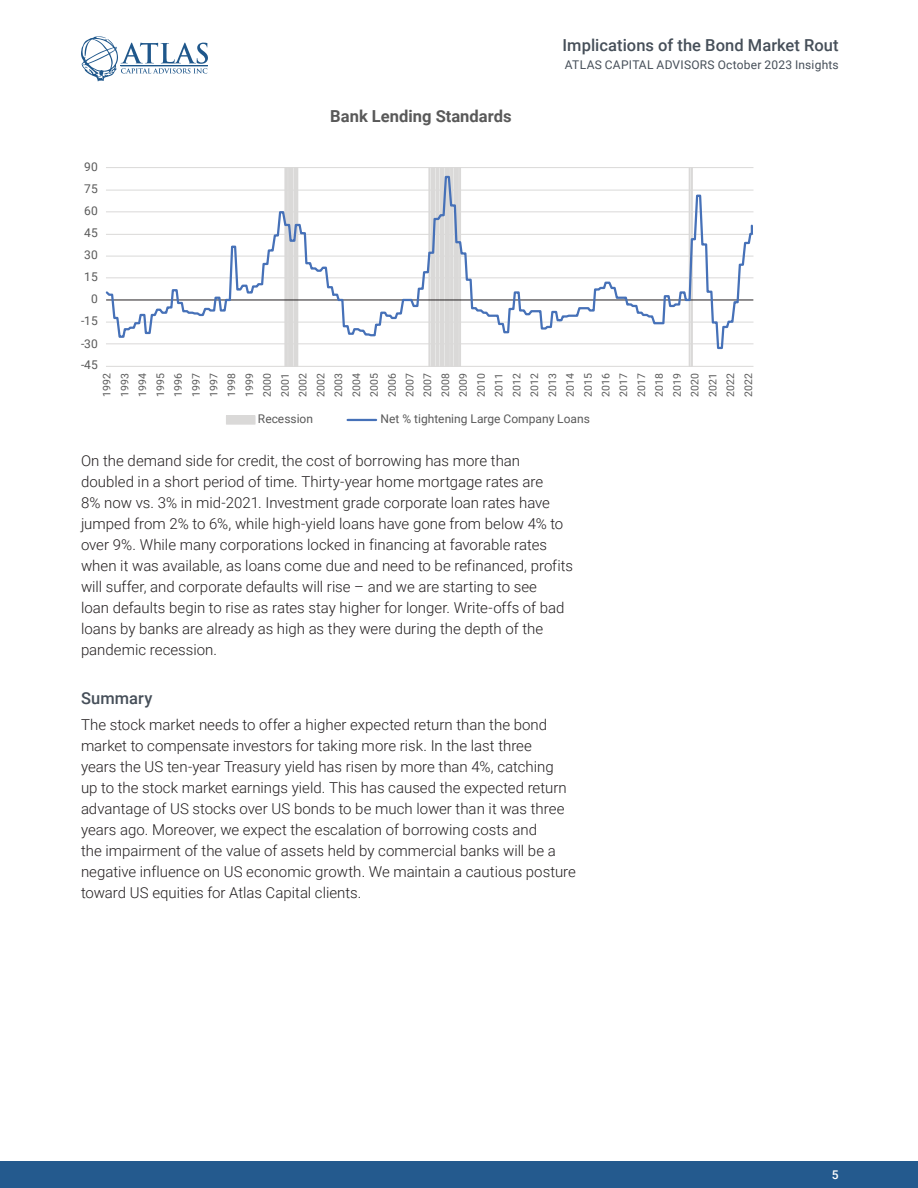
<style>
.page{position:relative;width:918px;height:1188px;background:#fff}
.page>*{position:absolute;margin:0;border:0;box-sizing:border-box;transform-origin:0 0}
.t1{font:500 16.5px "Roboto";letter-spacing:.005em;color:#464f59}
.t2{font:700 16.5px "Roboto";color:#595959}
.t3{font:300 15px/21px "Roboto";color:#231f20}
.t4{font:12px "Roboto";color:#595959}
.t5{font:12px "Roboto";letter-spacing:.02em;color:#464f59}
.t6{font:500 12px "Roboto";color:#fff}
.t7{font:10.5px/17.9px "Roboto";color:#595959;text-align:justify}
</style>
<div class="page">
<svg style="left:81px;top:36px;width:127px;height:45px"></svg>
<div style="left:0;top:1161px;width:918px;height:27px;background:#245a8e"></div>
<hr style="left:106px;top:366px;width:647px;height:1px;background:#dad9d8">
<hr style="left:106px;top:167px;width:647px;height:1px;background:#dad9d8">
<div style="left:284px;top:167px;width:2px;height:200px;border:1px solid #dad9d8"></div>
<div style="left:286px;top:167px;width:2px;height:200px;border:1px solid #dad9d8"></div>
<div style="left:288px;top:167px;width:2px;height:200px;border:1px solid #dad9d8"></div>
<div style="left:290px;top:167px;width:2px;height:200px;border:1px solid #dad9d8"></div>
<div style="left:291px;top:167px;width:2px;height:200px;border:1px solid #dad9d8"></div>
<div style="left:293px;top:167px;width:2px;height:200px;border:1px solid #dad9d8"></div>
<div style="left:295px;top:167px;width:2px;height:200px;border:1px solid #dad9d8"></div>
<div style="left:296px;top:167px;width:2px;height:200px;border:1px solid #dad9d8"></div>
<div style="left:428px;top:167px;width:2px;height:200px;border:1px solid #dad9d8"></div>
<div style="left:431px;top:167px;width:2px;height:200px;border:1px solid #dad9d8"></div>
<div style="left:432px;top:167px;width:2px;height:200px;border:1px solid #dad9d8"></div>
<div style="left:434px;top:167px;width:2px;height:200px;border:1px solid #dad9d8"></div>
<div style="left:436px;top:167px;width:2px;height:200px;border:1px solid #dad9d8"></div>
<div style="left:437px;top:167px;width:2px;height:200px;border:1px solid #dad9d8"></div>
<div style="left:440px;top:167px;width:2px;height:200px;border:1px solid #dad9d8"></div>
<div style="left:441px;top:167px;width:2px;height:200px;border:1px solid #dad9d8"></div>
<div style="left:443px;top:167px;width:2px;height:200px;border:1px solid #dad9d8"></div>
<div style="left:445px;top:167px;width:2px;height:200px;border:1px solid #dad9d8"></div>
<div style="left:446px;top:167px;width:2px;height:200px;border:1px solid #dad9d8"></div>
<div style="left:448px;top:167px;width:2px;height:200px;border:1px solid #dad9d8"></div>
<div style="left:450px;top:167px;width:2px;height:200px;border:1px solid #dad9d8"></div>
<div style="left:452px;top:167px;width:2px;height:200px;border:1px solid #dad9d8"></div>
<div style="left:454px;top:167px;width:2px;height:200px;border:1px solid #dad9d8"></div>
<div style="left:455px;top:167px;width:2px;height:200px;border:1px solid #dad9d8"></div>
<div style="left:457px;top:167px;width:2px;height:200px;border:1px solid #dad9d8"></div>
<div style="left:459px;top:167px;width:2px;height:200px;border:1px solid #dad9d8"></div>
<div style="left:689px;top:167px;width:2px;height:200px;border:1px solid #dad9d8"></div>
<div style="left:691px;top:167px;width:2px;height:200px;border:1px solid #dad9d8"></div>
<svg style="left:105px;top:175px;width:649px;height:175px"></svg>
<div style="left:226px;top:416px;width:29px;height:8px;background:#dad9d8"></div>
<div style="left:226px;top:415px;width:30px;height:10px;border:1px solid #dad9d8"></div>
<hr style="left:348px;top:419px;width:28px;height:2px;background:#4671b8">
<p class="t4" style="left:84px;top:158px;width:15px">90</p>
<p class="t4" style="left:84px;top:180px;width:15px">75</p>
<p class="t4" style="left:84px;top:202px;width:15px">60</p>
<p class="t4" style="left:84px;top:225px;width:15px">45</p>
<p class="t4" style="left:84px;top:246px;width:15px">30</p>
<p class="t4" style="left:84px;top:268px;width:15px">15</p>
<p class="t4" style="left:91px;top:291px;width:8px">0</p>
<p class="t4" style="left:81px;top:312px;width:18px">-15</p>
<p class="t4" style="left:81px;top:335px;width:18px">-30</p>
<p class="t4" style="left:81px;top:357px;width:18px">-45</p>
<p class="t2" style="left:330px;top:105px;width:183px">Bank Lending Standards</p>
<p class="t1" style="left:563px;top:34px;width:278px">Implications of the Bond Market Rout</p>
<p class="t5" style="left:565px;top:57px;width:275px">ATLAS CAPITAL ADVISORS October 2023 Insights</p>
<p class="t7" style="left:98px;top:397px;width:25px;rotate:-90deg">1992<br>1993<br>1994<br>1995<br>1996<br>1997<br>1997<br>1998<br>1999<br>2000<br>2001<br>2002<br>2002<br>2003<br>2004<br>2005<br>2006<br>2007<br>2007<br>2008<br>2009<br>2010<br>2011<br>2012<br>2012<br>2013<br>2014<br>2015<br>2016<br>2017<br>2017<br>2018<br>2019<br>2020<br>2021<br>2022<br>2022</p>
<p class="t4" style="left:258px;top:411px;width:57px">Recession</p>
<p class="t4" style="left:381px;top:411px;width:211px">Net % tightening Large Company Loans</p>
<p class="t3" style="left:81px;top:449px;width:494px">On the demand side for credit, the cost of borrowing has more than doubled in a short period of time. Thirty-year home mortgage rates are<br>8% now vs. 3% in mid-2021. Investment grade corporate loan rates have jumped from 2% to 6%, while high-yield loans have gone from below 4% to over 9%. While many corporations locked in financing at favorable rates when it was available, as loans come due and need to be refinanced, profits will suffer, and corporate defaults will rise – and we are starting to see<br>loan defaults begin to rise as rates stay higher for longer. Write-offs of bad loans by banks are already as high as they were during the depth of the pandemic recession.</p>
<h2 class="t1" style="left:81px;top:687px;width:73px">Summary</h2>
<p class="t3" style="left:81px;top:713px;width:496px">The stock market needs to offer a higher expected return than the bond market to compensate investors for taking more risk. In the last three<br>years the US ten-year Treasury yield has risen by more than 4%, catching<br>up to the stock market earnings yield. This has caused the expected return advantage of US stocks over US bonds to be much lower than it was three years ago. Moreover, we expect the escalation of borrowing costs and<br>the impairment of the value of assets held by commercial banks will be a negative influence on US economic growth. We maintain a cautious posture toward US equities for Atlas Capital clients.</p>
<p class="t6" style="left:832px;top:1166px;width:8px">5</p>
</div>
